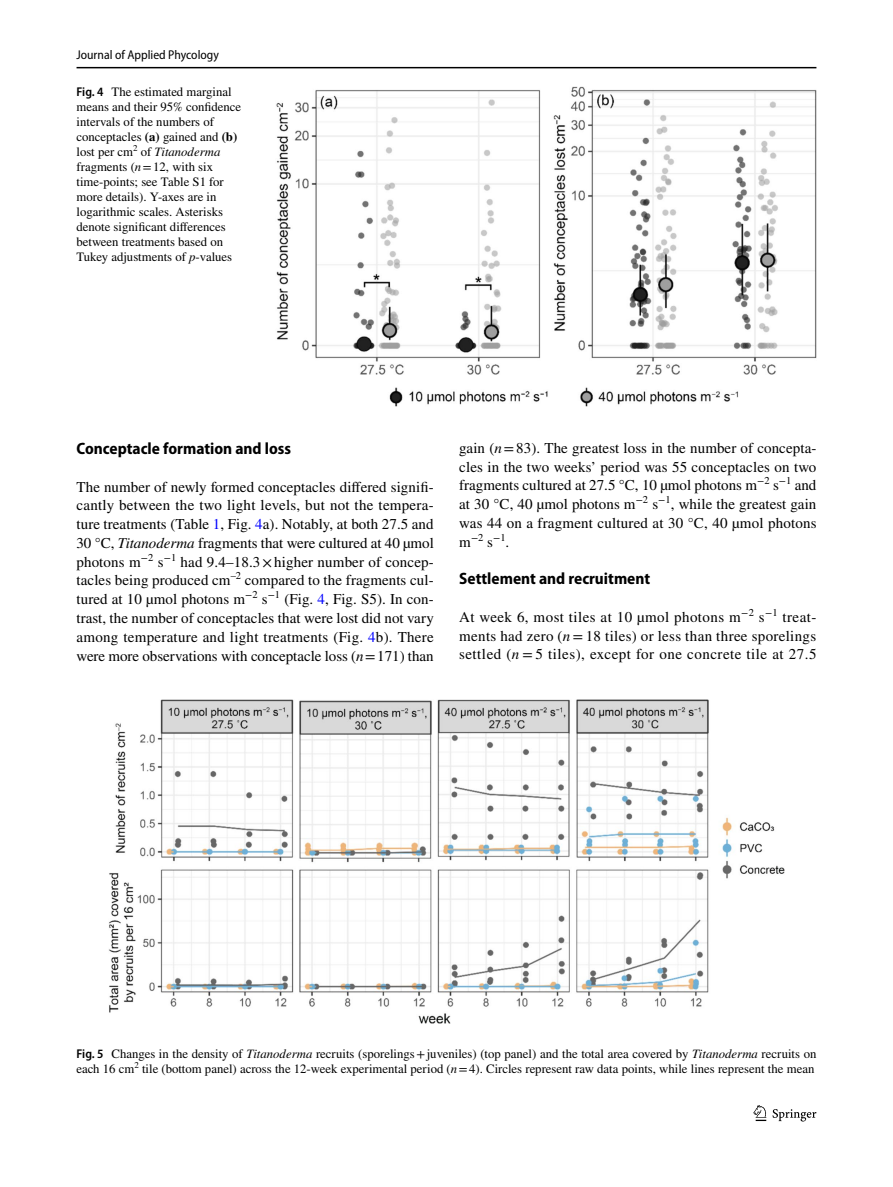
<style>
.page{position:relative;width:893px;height:1187px;background:#fff}
.page>*{position:absolute;margin:0;border:0;box-sizing:border-box;transform-origin:0 0}
.t1{font:700 semi-condensed 16.5px "Myriad Pro";color:#000}
.t2{font:15px/18.8px "STIX";letter-spacing:.01em;color:#000;text-align:justify}
.t3{font:12.75px/15px "STIX";color:#000}
.t4{font:semi-condensed 12.75px "Myriad Pro";color:#000}
.t5{font:10.5px "STIX";color:#000}
.s1{font-family:"Myriad Pro";font-weight:600;font-stretch:semi-condensed}
.s2{font-weight:700}
.s3{font-style:italic}
.s4{color:#00f}
.s5{font-size:15px}
</style>
<div class="page">
<hr style="left:77px;top:67px;width:739px;height:1px;background:#000">
<svg style="left:753px;top:1105px;width:13px;height:15px"></svg>
<svg style="left:773px;top:1109px;width:43px;height:12px"></svg>
<img style="left:276px;top:87px;width:540px;height:320px">
<img style="left:109px;top:699px;width:676px;height:324px">
<p class="t4" style="left:77px;top:48px;width:144px">Journal of Applied Phycology</p>
<p class="t3" style="left:77px;top:85px;width:166px"><span class="s1">Fig. 4</span> The estimated marginal means and their 95% confidence intervals of the numbers of conceptacles <span class="s2">(a)</span> gained and <span class="s2">(b) </span>lost per cm<sup>2</sup> of <span class="s3">Titanoderma </span>fragments (<span class="s3">n</span>=12, with six time-points; see Table S1 for more details). Y-axes are in logarithmic scales. Asterisks denote significant differences between treatments based on<br>Tukey adjustments of <span class="s3">p</span>-values</p>
<p class="t1" style="left:77px;top:439px;width:216px">Conceptacle formation and loss</p>
<p class="t2" style="left:77px;top:478px;width:359px">The number of newly formed conceptacles differed signifi&shy;cantly between the two light levels, but not the tempera&shy;ture treatments (Table <span class="s4">1</span>, Fig. <span class="s4">4</span>a). Notably, at both 27.5 and 30 °C, <span class="s3">Titanoderma</span> fragments that were cultured at 40 µmol photons m<sup>−2</sup> s<sup>−1</sup> had 9.4–18.3×higher number of concep&shy;tacles being produced cm<sup>–2</sup> compared to the fragments cul&shy;tured at 10 µmol photons m<sup>−2</sup> s<sup>−1</sup> (Fig. <span class="s4">4</span>, Fig. S5). In con&shy;trast, the number of conceptacles that were lost did not vary among temperature and light treatments (Fig. <span class="s4">4</span>b). There were more observations with conceptacle loss (<span class="s3">n</span>=171) than</p>
<p class="t2" style="left:459px;top:439px;width:359px">gain (<span class="s3">n</span>=83). The greatest loss in the number of concepta&shy;cles in the two weeks’ period was 55 conceptacles on two fragments cultured at 27.5 °C, 10 µmol photons m<sup>−2</sup> s<sup>−1</sup> and at 30 °C, 40 µmol photons m<sup>−2</sup> s<sup>−1</sup>, while the greatest gain was 44 on a fragment cultured at 30 °C, 40 µmol photons</p>
<p class="t5" style="left:459px;top:530px;width:52px"><span class="s5">m</span>−2 <span class="s5">s</span>−1<span class="s5">.</span></p>
<p class="t1" style="left:459px;top:569px;width:192px">Settlement and recruitment</p>
<p class="t2" style="left:459px;top:608px;width:359px">At week 6, most tiles at 10 µmol photons m<sup>−2</sup> s<sup>−1</sup> treat&shy;ments had zero (<span class="s3">n</span> =18 tiles) or less than three sporelings settled (<span class="s3">n</span> = 5 tiles), except for one concrete tile at 27.5</p>
<p class="t3" style="left:77px;top:1047px;width:741px"><span class="s1">Fig. 5</span> Changes in the density of <span class="s3">Titanoderma</span> recruits (sporelings+juveniles) (top panel) and the total area covered by <span class="s3">Titanoderma</span> recruits on each 16 cm<sup>2</sup> tile (bottom panel) across the 12-week experimental period (<span class="s3">n</span>=4). Circles represent raw data points, while lines represent the mean</p>
</div>
